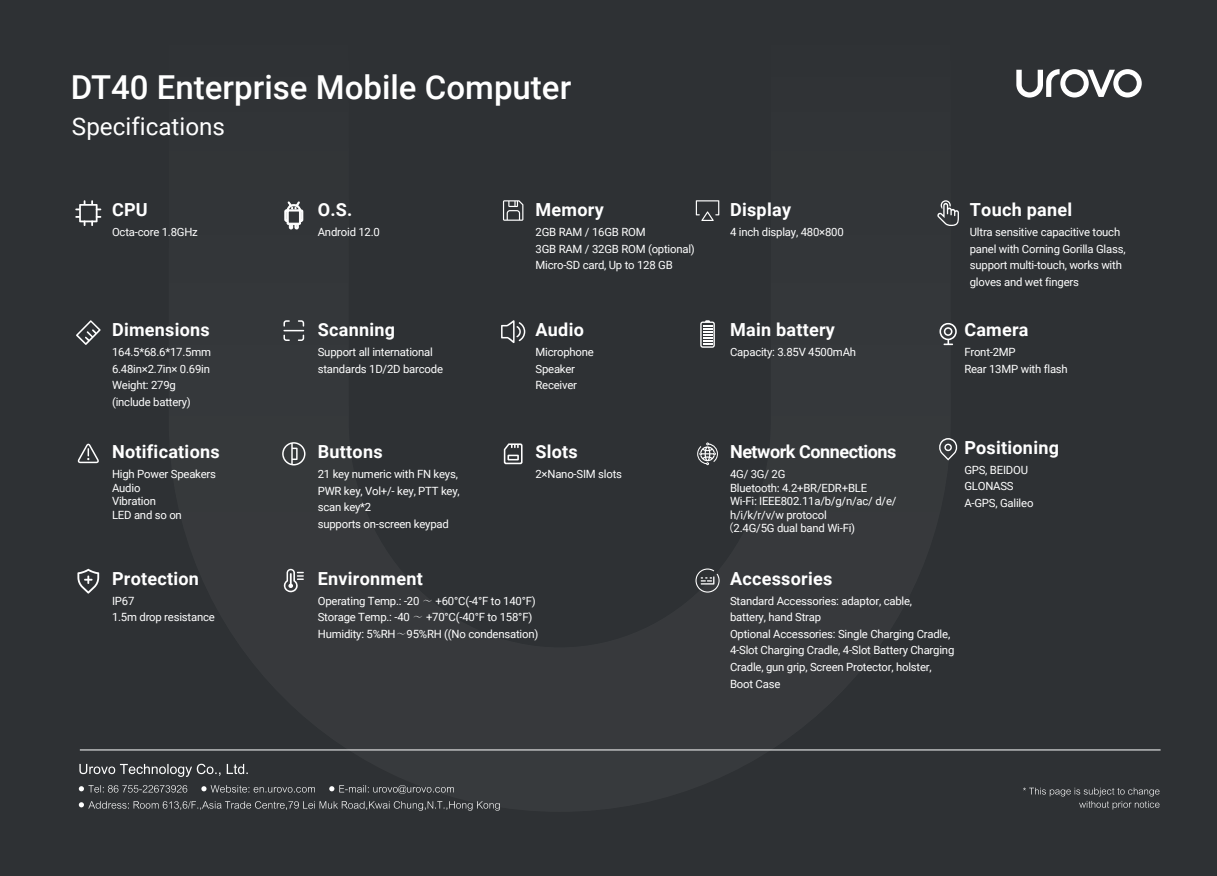
<style>
.page{position:relative;width:1217px;height:876px;background:#fff}
.page>*{position:absolute;margin:0;border:0;box-sizing:border-box;transform-origin:0 0}
.t1{font:500 33px "Roboto";color:#fff}
.t2{font:24.15px "Roboto";color:#fff}
.t3{font:700 18px "Roboto";letter-spacing:.015em;color:#fff}
.t4{font:700 18px "Roboto";letter-spacing:-.025em;color:#fff}
.t5{font:11.4px/16.6px "Roboto";letter-spacing:-.02em;color:#fff}
.s1{font-family:"Adobe Song Std";font-weight:300}
.s2{font-family:"Source Han Sans CN"}
</style>
<div class="page">
<div style="left:0;top:0;width:1216px;height:876px;background:#2e3134"></div>
<svg style="left:503px;top:200px;width:20px;height:21px"></svg>
<svg style="left:75px;top:200px;width:26px;height:26px"></svg>
<svg style="left:700px;top:320px;width:14px;height:28px"></svg>
<svg style="left:501px;top:320px;width:24px;height:23px"></svg>
<svg style="left:282px;top:442px;width:23px;height:23px"></svg>
<svg style="left:283px;top:320px;width:21px;height:21px"></svg>
<svg style="left:284px;top:202px;width:19px;height:27px"></svg>
<svg style="left:695px;top:200px;width:24px;height:21px"></svg>
<svg style="left:937px;top:200px;width:21px;height:26px"></svg>
<svg style="left:939px;top:323px;width:17px;height:22px"></svg>
<svg style="left:77px;top:569px;width:22px;height:25px"></svg>
<svg style="left:283px;top:569px;width:21px;height:23px"></svg>
<svg style="left:76px;top:320px;width:25px;height:25px"></svg>
<svg style="left:939px;top:438px;width:18px;height:22px"></svg>
<svg style="left:503px;top:443px;width:19px;height:21px"></svg>
<svg style="left:697px;top:442px;width:20px;height:23px"></svg>
<svg style="left:1016px;top:69px;width:125px;height:29px"></svg>
<svg style="left:1023px;top:787px;width:136px;height:22px"></svg>
<svg style="left:79px;top:764px;width:169px;height:13px"></svg>
<svg style="left:79px;top:785px;width:108px;height:7px"></svg>
<svg style="left:201px;top:785px;width:253px;height:9px"></svg>
<svg style="left:79px;top:801px;width:420px;height:10px"></svg>
<hr style="left:80px;top:750px;width:1080px;height:1px;background:#fff">
<svg style="left:78px;top:444px;width:21px;height:19px"></svg>
<svg style="left:695px;top:568px;width:24px;height:25px"></svg>
<h1 class="t1" style="left:71px;top:65px;width:502px">DT40 Enterprise Mobile Computer</h1>
<h2 class="t2" style="left:72px;top:109px;width:154px">Specifications</h2>
<h3 class="t3" style="left:112px;top:197px;width:37px">CPU</h3>
<p class="t5" style="left:112px;top:223px;width:87px">Octa-core 1.8GHz</p>
<h3 class="t3" style="left:112px;top:317px;width:99px">Dimensions</h3>
<p class="t5" style="left:112px;top:343px;width:100px">164.5*68.6*17.5mm<br>6.48in×2.7in× 0.69in<br>Weight: 279g (include battery)</p>
<h3 class="t3" style="left:112px;top:439px;width:109px">Notifications</h3>
<p class="t5" style="left:112px;top:467px;width:106px;line-height:13.6px">High Power Speakers<br>Audio<br>Vibration<br>LED and so on</p>
<h3 class="t3" style="left:112px;top:566px;width:88px">Protection</h3>
<p class="t5" style="left:112px;top:592px;width:104px">IP67<br>1.5m drop resistance</p>
<h3 class="t3" style="left:318px;top:197px;width:36px">O.S.</h3>
<p class="t5" style="left:318px;top:223px;width:64px">Android 12.0</p>
<h3 class="t3" style="left:535px;top:197px;width:70px">Memory</h3>
<p class="t5" style="left:535px;top:223px;width:161px">2GB RAM / 16GB ROM<br>3GB RAM / 32GB ROM (optional)<br>Micro-SD card, Up to 128 GB</p>
<h3 class="t3" style="left:318px;top:317px;width:79px">Scanning</h3>
<p class="t5" style="left:318px;top:343px;width:127px">Support all international standards 1D/2D barcode</p>
<h3 class="t3" style="left:535px;top:317px;width:50px">Audio</h3>
<p class="t5" style="left:535px;top:343px;width:60px">Microphone<br>Speaker<br>Receiver</p>
<h3 class="t3" style="left:318px;top:439px;width:66px">Buttons</h3>
<p class="t5" style="left:318px;top:465px;width:143px">21 key numeric with FN keys,<br>PWR key, Vol+/- key, PTT key, scan key*2<br>supports on-screen keypad</p>
<h3 class="t3" style="left:535px;top:439px;width:44px">Slots</h3>
<p class="t5" style="left:535px;top:465px;width:88px">2×Nano-SIM slots</p>
<h3 class="t3" style="left:318px;top:566px;width:106px">Environment</h3>
<p class="t5" style="left:318px;top:592px;width:222px">Operating Temp.: -20 <span class="s1">～</span> +60°C(-4°F to 140°F)<br>Storage Temp.: -40 <span class="s1">～</span> +70°C(-40°F to 158°F)<br>Humidity: 5%RH<span class="s1">～</span>95%RH ((No condensation)</p>
<h3 class="t3" style="left:730px;top:197px;width:62px">Display</h3>
<p class="t5" style="left:730px;top:223px;width:115px">4 inch display, 480×800</p>
<h3 class="t3" style="left:730px;top:317px;width:106px">Main battery</h3>
<p class="t5" style="left:730px;top:343px;width:127px">Capacity: 3.85V 4500mAh</p>
<h3 class="t3" style="left:969px;top:197px;width:104px">Touch panel</h3>
<p class="t5" style="left:969px;top:223px;width:157px">Ultra sensitive capacitive touch panel with Corning Gorilla Glass, support multi-touch, works with gloves and wet fingers</p>
<h3 class="t3" style="left:964px;top:317px;width:66px">Camera</h3>
<p class="t5" style="left:964px;top:343px;width:105px">Front-2MP<br>Rear 13MP with flash</p>
<h3 class="t4" style="left:730px;top:439px;width:168px">Network Connections</h3>
<p class="t5" style="left:730px;top:465px;width:57px">4G/ 3G/ 2G</p>
<p class="t5" style="left:730px;top:479px;width:139px">Bluetooth<span class="s2">:</span> 4.2+BR/EDR+BLE</p>
<p class="t5" style="left:730px;top:492px;width:168px">Wi-Fi<span class="s2">:</span> IEEE802.11a/b/g/n/ac/ d/e/</p>
<p class="t5" style="left:730px;top:506px;width:98px">h/i/k/r/v/w protocol</p>
<p class="t5" style="left:722px;top:519px;width:134px"><span class="s2">（</span>2.4G/5G dual band Wi-Fi)</p>
<h3 class="t3" style="left:964px;top:435px;width:96px">Positioning</h3>
<p class="t5" style="left:964px;top:461px;width:71px">GPS, BEIDOU<br>GLONASS<br>A-GPS, Galileo</p>
<h3 class="t3" style="left:730px;top:566px;width:104px">Accessories</h3>
<p class="t5" style="left:730px;top:592px;width:226px">Standard Accessories: adaptor, cable,<br>battery, hand Strap<br>Optional Accessories: Single Charging Cradle, 4-Slot Charging Cradle, 4-Slot Battery Charging Cradle, gun grip, Screen Protector, holster, Boot Case</p>
</div>
